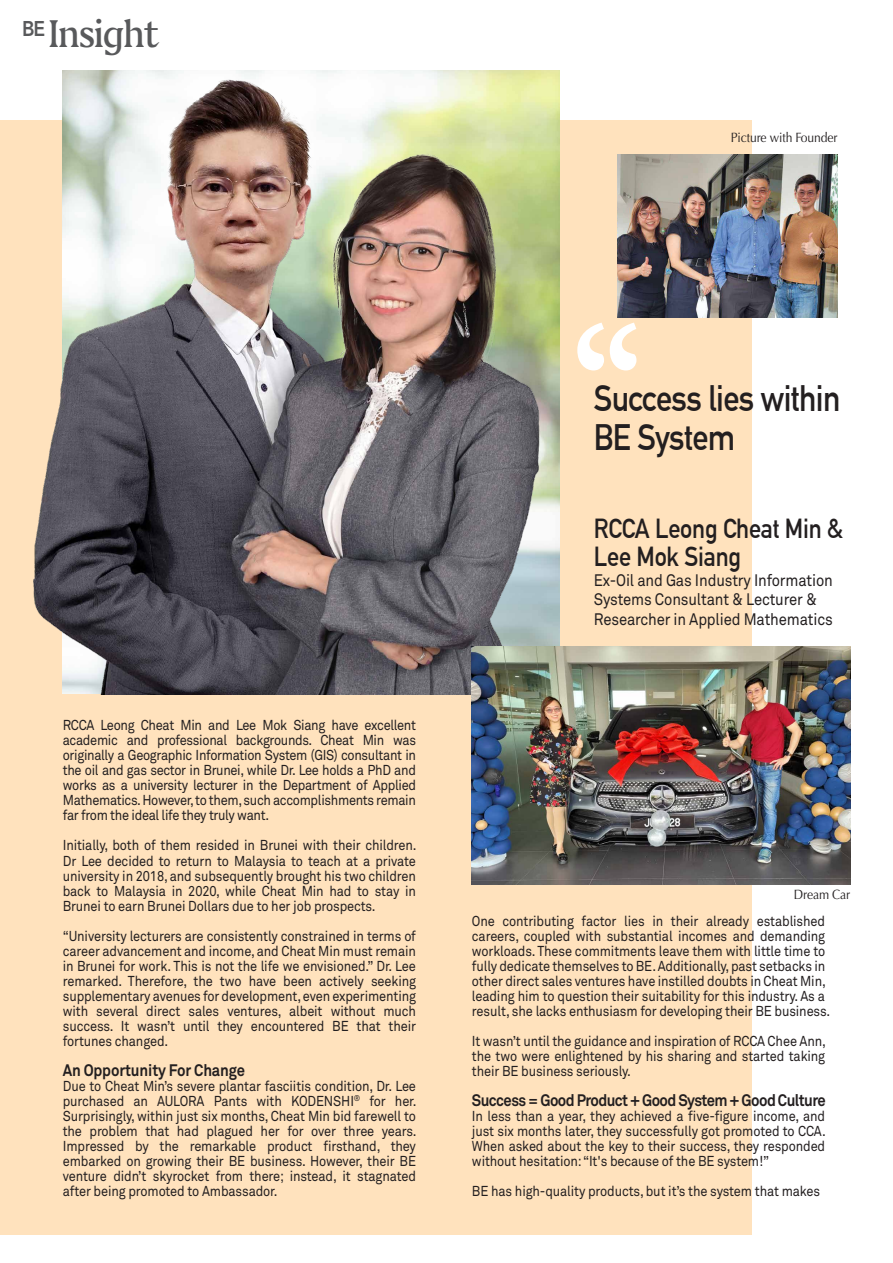
<style>
.page{position:relative;width:893px;height:1263px;background:#fff}
.page>*{position:absolute;margin:0;border:0;box-sizing:border-box;transform-origin:0 0}
.t1{font:700 40.95px "Weibei SC";letter-spacing:-.05em;color:#58595b}
.t2{font:700 36px/39px "DIN Alternate";letter-spacing:-.02em;color:#231f20;scale:.9 1}
.t3{font:700 27px/28.5px "DIN Alternate";letter-spacing:-.01em;color:#231f20;scale:.9 1}
.t4{font:16.5px/19.5px "Akkurat";letter-spacing:-.01em;color:#231f20;scale:.9 1}
.t5{font:700 16.5px "Akkurat";letter-spacing:-.04em;color:#231f20;scale:.9 1}
.t6{font:700 16.5px "Akkurat";letter-spacing:-.01em;color:#231f20;scale:.9 1}
.t7{font:14.25px/15px "Akkurat";letter-spacing:-.01em;color:#231f20;text-align:justify;scale:.9 1}
.t8{font:13.5px "Optima";letter-spacing:-.01em;color:#231f20;scale:.9 1}
</style>
<div class="page">
<div style="left:0;top:120px;width:751px;height:1115px;background:#ffe2bd"></div>
<img style="left:617px;top:154px;width:220px;height:163px">
<hr style="left:892px;top:377px;width:1px;height:886px;background:#ffe2bd">
<img style="left:33px;top:70px;width:573px;height:624px">
<img style="left:472px;top:647px;width:378px;height:237px">
<svg style="left:577px;top:323px;width:59px;height:47px"></svg>
<h1 class="t1" style="left:22px;top:11px;width:139px"><sup>BE</sup> Insight</h1>
<p class="t8" style="left:731px;top:129px;width:120px">Picture with Founder</p>
<p class="t7" style="left:63px;top:718px;width:394px">RCCA Leong Cheat Min and Lee Mok Siang have excellent academic and professional backgrounds. Cheat Min was originally a Geographic Information System (GIS) consultant in the oil and gas sector in Brunei, while Dr. Lee holds a PhD and works as a university lecturer in the Department of Applied Mathematics. However, to them, such accomplishments remain far from the ideal life they truly want.</p>
<p class="t7" style="left:63px;top:838px;width:395px">Initially, both of them resided in Brunei with their children.<br>Dr Lee decided to return to Malaysia to teach at a private university in 2018, and subsequently brought his two children back to Malaysia in 2020, while Cheat Min had to stay in Brunei to earn Brunei Dollars due to her job prospects.</p>
<p class="t7" style="left:63px;top:928px;width:394px">“University lecturers are consistently constrained in terms of career advancement and income, and Cheat Min must remain in Brunei for work. This is not the life we envisioned.” Dr. Lee remarked. Therefore, the two have been actively seeking supplementary avenues for development, even experimenting with several direct sales ventures, albeit without much success. It wasn’t until they encountered BE that their fortunes changed.</p>
<p class="t6" style="left:63px;top:1059px;width:204px">An Opportunity For Change</p>
<p class="t7" style="left:63px;top:1078px;width:395px">Due to Cheat Min’s severe plantar fasciitis condition, Dr. Lee purchased an AULORA Pants with KODENSHI<sup>®</sup> for her.<br>Surprisingly, within just six months, Cheat Min bid farewell to the problem that had plagued her for over three years.<br>Impressed by the remarkable product firsthand, they embarked on growing their BE business. However, their BE venture didn’t skyrocket from there; instead, it stagnated after being promoted to Ambassador.</p>
<h2 class="t2" style="left:594px;top:377px;width:275px">Success lies within<br>BE System</h2>
<h3 class="t3" style="left:594px;top:512px;width:278px">RCCA Leong Cheat Min &amp;<br>Lee Mok Siang</h3>
<p class="t4" style="left:594px;top:570px;width:267px">Ex-Oil and Gas Industry Information<br>Systems Consultant &amp; Lecturer &amp;<br>Researcher in Applied Mathematics</p>
<p class="t8" style="left:794px;top:886px;width:64px">Dream Car</p>
<p class="t7" style="left:472px;top:914px;width:400px;text-align:left">One contributing factor lies in their already established careers, coupled with substantial incomes and demanding workloads. These commitments leave them with little time to fully dedicate themselves to BE. Additionally, past setbacks in other direct sales ventures have instilled doubts in Cheat Min, leading him to question their suitability for this industry. As a result, she lacks enthusiasm for developing their BE business.</p>
<p class="t7" style="left:472px;top:1034px;width:395px">It wasn’t until the guidance and inspiration of RCCA Chee Ann, the two were enlightened by his sharing and started taking their BE business seriously.</p>
<p class="t5" style="left:472px;top:1090px;width:395px">Success = Good Product + Good System + Good Culture</p>
<p class="t7" style="left:472px;top:1109px;width:395px">In less than a year, they achieved a five-figure income, and just six months later, they successfully got promoted to CCA.<br>When asked about the key to their success, they responded without hesitation: “It's because of the BE system!”</p>
<p class="t7" style="left:472px;top:1184px;width:388px">BE has high-quality products, but it’s the system that makes</p>
</div>
